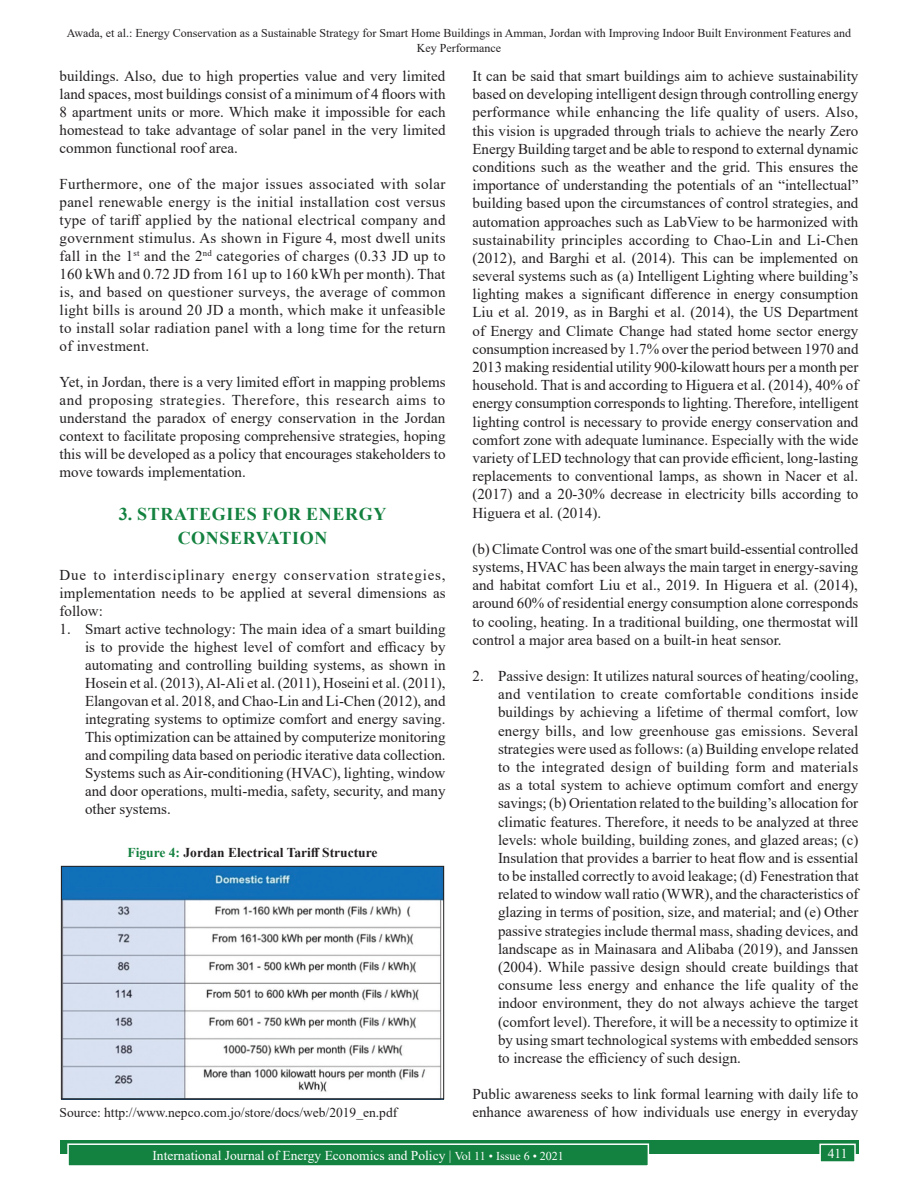
<style>
.page{position:relative;width:918px;height:1188px;background:#fff}
.page>*{position:absolute;margin:0;border:0;box-sizing:border-box;transform-origin:0 0}
.t1{font:700 18px/24.6px "Times New Roman";letter-spacing:.035em;color:#13813f;text-align:center}
.TX{font:15px/18.1px "Times New Roman";color:#231f20;text-align:justify}
.LL{font:15px/18.1px "Times New Roman";color:#231f20;text-align:justify}
.TX_No_AfterSpace{font:15px/18px "Times New Roman";letter-spacing:.01em;color:#231f20;text-align:justify}
.t2{font:13.5px "Times New Roman";color:#fff}
.FGC_SRC{font:13.5px "Times New Roman";color:#231f20}
.FGC{font:700 13.5px "Times New Roman";color:#231f20}
.t3{font:12px/15px "Times New Roman";color:#231f20;text-align:center}
.s1{color:#13813f}
.s2{font-size:12px}
</style>
<div class="page">
<div style="left:60px;top:1140px;width:798px;height:13px;background:#13813f"></div>
<div style="left:68px;top:1144px;width:580px;height:22px;background:#13813f"></div>
<div style="left:67px;top:1143px;width:582px;height:24px;border:2px solid #fff"></div>
<div style="left:820px;top:1144px;width:35px;height:18px;background:#13813f"></div>
<div style="left:819px;top:1144px;width:37px;height:19px;border:2px solid #fff"></div>
<img style="left:63px;top:868px;width:379px;height:229px">
<div style="left:61px;top:866px;width:383px;height:233px;border:1px solid #231f20"></div>
<p class="t3" style="left:67px;top:25px;width:786px">Awada, et al.: Energy Conservation as a Sustainable Strategy for Smart Home Buildings in Amman, Jordan with Improving Indoor Built Environment Features and<br>Key Performance</p>
<p class="TX" style="left:60px;top:66px;width:387px">buildings. Also, due to high properties value and very limited land spaces, most buildings consist of a minimum of 4 floors with 8 apartment units or more. Which make it impossible for each homestead to take advantage of solar panel in the very limited common functional roof area.</p>
<p class="TX" style="left:60px;top:174px;width:388px">Furthermore, one of the major issues associated with solar panel renewable energy is the initial installation cost versus type of tariff applied by the national electrical company and government stimulus. As shown in Figure 4, most dwell units fall in the 1<sup>st</sup> and the 2<sup>nd</sup> categories of charges (0.33 JD up to 160 kWh and 0.72 JD from 161 up to 160 kWh per month). That is, and based on questioner surveys, the average of common light bills is around 20 JD a month, which make it unfeasible to install solar radiation panel with a long time for the return of investment.</p>
<p class="TX" style="left:60px;top:372px;width:387px">Yet, in Jordan, there is a very limited effort in mapping problems and proposing strategies. Therefore, this research aims to understand the paradox of energy conservation in the Jordan context to facilitate proposing comprehensive strategies, hoping this will be developed as a policy that encourages stakeholders to move towards implementation.</p>
<h1 class="t1" style="left:119px;top:501px;width:269px">3. STRATEGIES FOR ENERGY<br>CONSERVATION</h1>
<p class="TX_No_AfterSpace" style="left:60px;top:566px;width:388px">Due to interdisciplinary energy conservation strategies, implementation needs to be applied at several dimensions as follow:</p>
<p class="LL" style="left:85px;top:620px;width:362px;text-indent:-26px">1. Smart active technology: The main idea of a smart building is to provide the highest level of comfort and efficacy by automating and controlling building systems, as shown in Hosein et al. (2013), Al-Ali et al. (2011), Hoseini et al. (2011), Elangovan et al. 2018, and Chao-Lin and Li-Chen (2012), and integrating systems to optimize comfort and energy saving.<br>This optimization can be attained by computerize monitoring and compiling data based on periodic iterative data collection.<br>Systems such as Air-conditioning (HVAC), lighting, window and door operations, multi-media, safety, security, and many other systems.</p>
<p class="FGC" style="left:128px;top:843px;width:252px"><span class="s1">Figure 4:</span> Jordan Electrical Tariff Structure</p>
<p class="FGC_SRC" style="left:60px;top:1103px;width:339px">Source: http://www.nepco.com.jo/store/docs/web/2019_en.pdf</p>
<p class="TX" style="left:472px;top:66px;width:388px">It can be said that smart buildings aim to achieve sustainability based on developing intelligent design through controlling energy performance while enhancing the life quality of users. Also, this vision is upgraded through trials to achieve the nearly Zero Energy Building target and be able to respond to external dynamic conditions such as the weather and the grid. This ensures the importance of understanding the potentials of an “intellectual” building based upon the circumstances of control strategies, and automation approaches such as LabView to be harmonized with sustainability principles according to Chao-Lin and Li-Chen (2012), and Barghi et al. (2014). This can be implemented on several systems such as (a) Intelligent Lighting where building’s lighting makes a significant difference in energy consumption Liu et al. 2019, as in Barghi et al. (2014), the US Department of Energy and Climate Change had stated home sector energy consumption increased by 1.7% over the period between 1970 and 2013 making residential utility 900-kilowatt hours per a month per household. That is and according to Higuera et al. (2014), 40% of energy consumption corresponds to lighting. Therefore, intelligent lighting control is necessary to provide energy conservation and comfort zone with adequate luminance. Especially with the wide variety of LED technology that can provide efficient, long-lasting replacements to conventional lamps, as shown in Nacer et al. (2017) and a 20-30% decrease in electricity bills according to Higuera et al. (2014).</p>
<p class="TX" style="left:472px;top:539px;width:387px">(b) Climate Control was one of the smart build-essential controlled systems, HVAC has been always the main target in energy-saving and habitat comfort Liu et al., 2019. In Higuera et al. (2014), around 60% of residential energy consumption alone corresponds to cooling, heating. In a traditional building, one thermostat will control a major area based on a built-in heat sensor.</p>
<p class="LL" style="left:498px;top:666px;width:362px;text-indent:-26px">2. Passive design: It utilizes natural sources of heating/cooling, and ventilation to create comfortable conditions inside buildings by achieving a lifetime of thermal comfort, low energy bills, and low greenhouse gas emissions. Several strategies were used as follows: (a) Building envelope related to the integrated design of building form and materials as a total system to achieve optimum comfort and energy savings; (b) Orientation related to the building’s allocation for climatic features. Therefore, it needs to be analyzed at three levels: whole building, building zones, and glazed areas; (c)<br>Insulation that provides a barrier to heat flow and is essential to be installed correctly to avoid leakage; (d) Fenestration that related to window wall ratio (WWR), and the characteristics of glazing in terms of position, size, and material; and (e) Other passive strategies include thermal mass, shading devices, and landscape as in Mainasara and Alibaba (2019), and Janssen (2004). While passive design should create buildings that consume less energy and enhance the life quality of the indoor environment, they do not always achieve the target (comfort level). Therefore, it will be a necessity to optimize it by using smart technological systems with embedded sensors to increase the efficiency of such design.</p>
<p class="TX" style="left:472px;top:1085px;width:387px">Public awareness seeks to link formal learning with daily life to enhance awareness of how individuals use energy in everyday</p>
<p class="t2" style="left:152px;top:1146px;width:413px">International Journal of Energy Economics and Policy | <span class="s2">Vol 11 • Issue 6 • 2021</span></p>
<p class="t2" style="left:828px;top:1144px;width:21px">411</p>
</div>
